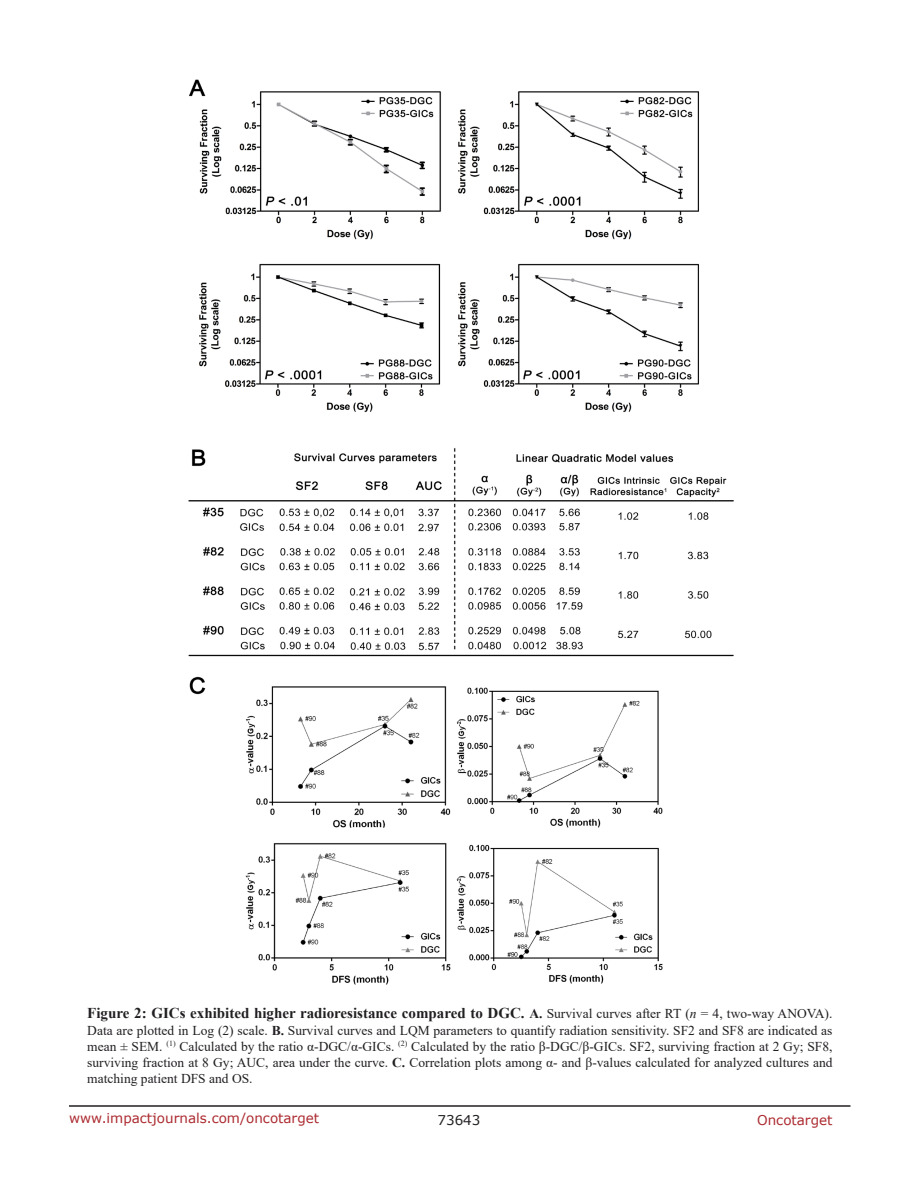
<style>
.page{position:relative;width:918px;height:1188px;background:#fff}
.page>*{position:absolute;margin:0;border:0;box-sizing:border-box;transform-origin:0 0}
.FigureText{font:700 15px "Times New Roman";color:#221f22}
.FigureText-2{font:13.5px/16.2px "Times New Roman";color:#221f22;text-align:justify}
.t1{font:13.5px "Verdana";color:#ac2b31}
.t2{font:13.5px "Verdana";color:#221f22}
.s1{font-size:13.5px}
.s2{font-weight:400;font-size:13.5px}
.s3{font-weight:400;font-style:italic;font-size:13.5px}
.s4{font-weight:700}
</style>
<div class="page">
<hr style="left:69px;top:1105px;width:781px;height:2px;background:#231f20">
<img style="left:188px;top:79px;width:546px;height:906px">
<p class="FigureText" style="left:87px;top:1003px;width:747px">Figure 2: GICs exhibited higher radioresistance compared to DGC. <span class="s1">A.</span> <span class="s2">Survival curves after RT (</span><span class="s3">n</span> <span class="s2">= 4, two-way ANOVA).</span></p>
<p class="FigureText-2" style="left:87px;top:1022px;width:747px">Data are plotted in Log (2) scale. <span class="s4">B.</span> Survival curves and LQM parameters to quantify radiation sensitivity. SF2 and SF8 are indicated as mean ± SEM. <sup>(1)</sup> Calculated by the ratio α-DGC/α-GICs. <sup>(2)</sup> Calculated by the ratio β-DGC/β-GICs. SF2, surviving fraction at 2 Gy; SF8, surviving fraction at 8 Gy; AUC, area under the curve. <span class="s4">C.</span> Correlation plots among α- and β-values calculated for analyzed cultures and matching patient DFS and OS.</p>
<p class="t1" style="left:69px;top:1109px;width:252px">www.impactjournals.com/oncotarget</p>
<p class="t2" style="left:438px;top:1111px;width:44px">73643</p>
<p class="t1" style="left:757px;top:1111px;width:77px">Oncotarget</p>
</div>
